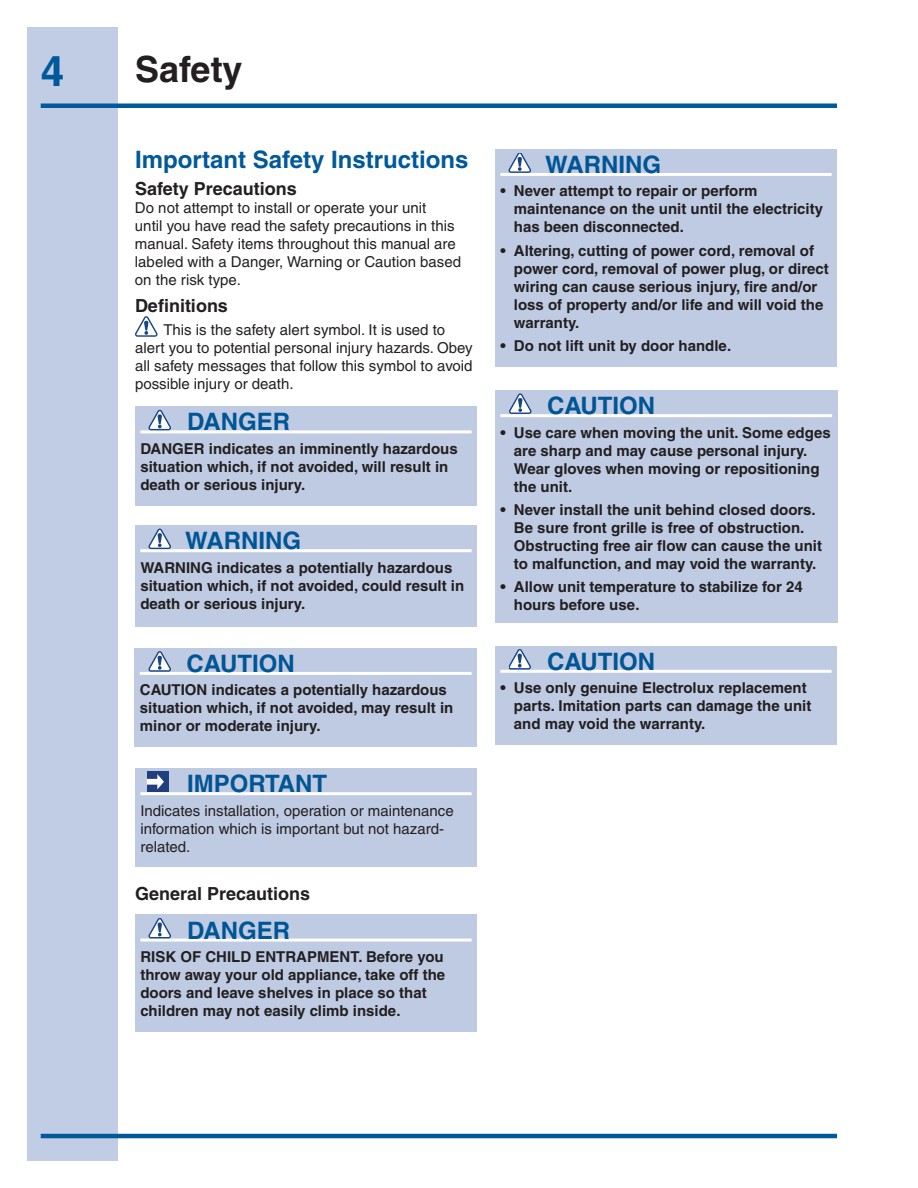
<style>
.page{position:relative;width:918px;height:1188px;background:#fff}
.page>*{position:absolute;margin:0;border:0;box-sizing:border-box;transform-origin:0 0}
.t1{font:700 42px "Helvetica";color:#00599b}
.t2{font:700 36px "Helvetica";color:#231f20}
.t3{font:700 24px "Helvetica";color:#005595}
.t4{font:700 24px "Helvetica";color:#00599b}
.t5{font:700 18px "Helvetica";color:#231f20}
.t6{font:700 15px/18px "Helvetica";color:#231f20}
.t7{font:15px/18px "Helvetica";color:#231f20}
</style>
<div class="page">
<div style="left:27px;top:27px;width:90px;height:1134px;background:#c1cde5"></div>
<hr style="left:41px;top:104px;width:796px;height:4px;background:#00599b">
<hr style="left:41px;top:1134px;width:796px;height:4px;background:#00599b">
<svg style="left:135px;top:316px;width:23px;height:21px"></svg>
<div style="left:135px;top:525px;width:342px;height:102px;background:#bfcbe3"></div>
<hr style="left:140px;top:549px;width:332px;height:3px;background:#fff">
<svg style="left:149px;top:529px;width:22px;height:20px"></svg>
<div style="left:135px;top:768px;width:342px;height:98px;background:#bfcbe3"></div>
<hr style="left:140px;top:792px;width:332px;height:3px;background:#fff">
<div style="left:147px;top:772px;width:21px;height:20px;background:#213e7e"></div>
<svg style="left:147px;top:774px;width:17px;height:15px"></svg>
<div style="left:134px;top:648px;width:343px;height:99px;background:#bfcbe3"></div>
<hr style="left:140px;top:672px;width:332px;height:3px;background:#fff">
<svg style="left:148px;top:651px;width:23px;height:21px"></svg>
<div style="left:135px;top:406px;width:342px;height:100px;background:#bfcbe3"></div>
<hr style="left:140px;top:430px;width:332px;height:3px;background:#fff">
<svg style="left:149px;top:410px;width:22px;height:20px"></svg>
<div style="left:135px;top:915px;width:342px;height:117px;background:#bfcbe3"></div>
<hr style="left:140px;top:939px;width:332px;height:3px;background:#fff">
<svg style="left:149px;top:918px;width:22px;height:20px"></svg>
<div style="left:495px;top:149px;width:342px;height:218px;background:#bfcbe3"></div>
<hr style="left:500px;top:173px;width:332px;height:3px;background:#fff">
<svg style="left:509px;top:153px;width:22px;height:20px"></svg>
<div style="left:495px;top:390px;width:343px;height:233px;background:#bfcbe3"></div>
<hr style="left:500px;top:414px;width:332px;height:3px;background:#fff">
<svg style="left:509px;top:393px;width:23px;height:21px"></svg>
<div style="left:495px;top:646px;width:342px;height:99px;background:#bfcbe3"></div>
<hr style="left:500px;top:670px;width:332px;height:3px;background:#fff">
<svg style="left:509px;top:649px;width:22px;height:21px"></svg>
<h1 class="t1" style="left:41px;top:46px;width:25px">4</h1>
<h2 class="t2" style="left:135px;top:47px;width:109px">Safety</h2>
<h3 class="t4" style="left:135px;top:144px;width:335px">Important Safety Instructions</h3>
<p class="t5" style="left:135px;top:177px;width:163px">Safety Precautions</p>
<p class="t7" style="left:135px;top:198px;width:328px">Do not attempt to install or operate your unit<br>until you have read the safety precautions in this manual. Safety items throughout this manual are labeled with a Danger, Warning or Caution based on the risk type.</p>
<p class="t5" style="left:135px;top:294px;width:95px">Definitions</p>
<p class="t7" style="left:135px;top:321px;width:339px;text-indent:28px">This is the safety alert symbol. It is used to alert you to potential personal injury hazards. Obey all safety messages that follow this symbol to avoid possible injury or death.</p>
<h3 class="t3" style="left:187px;top:407px;width:105px">DANGER</h3>
<p class="t6" style="left:140px;top:439px;width:319px">DANGER indicates an imminently hazardous situation which, if not avoided, will result in death or serious injury.</p>
<h3 class="t3" style="left:185px;top:526px;width:117px">WARNING</h3>
<p class="t6" style="left:140px;top:558px;width:325px">WARNING indicates a potentially hazardous situation which, if not avoided, could result in death or serious injury.</p>
<h3 class="t3" style="left:187px;top:649px;width:110px">CAUTION</h3>
<p class="t6" style="left:140px;top:681px;width:315px">CAUTION indicates a potentially hazardous situation which, if not avoided, may result in minor or moderate injury.</p>
<h3 class="t3" style="left:187px;top:769px;width:142px">IMPORTANT</h3>
<p class="t7" style="left:140px;top:801px;width:315px">Indicates installation, operation or maintenance information which is important but not hazard&shy;related.</p>
<p class="t5" style="left:135px;top:883px;width:177px">General Precautions</p>
<h3 class="t3" style="left:187px;top:915px;width:105px">DANGER</h3>
<p class="t6" style="left:140px;top:947px;width:306px">RISK OF CHILD ENTRAPMENT. Before you throw away your old appliance, take off the doors and leave shelves in place so that children may not easily climb inside.</p>
<h3 class="t3" style="left:545px;top:150px;width:117px">WARNING</h3>
<p class="t6" style="left:514px;top:182px;width:311px;text-indent:-14px">• Never attempt to repair or perform maintenance on the unit until the electricity has been disconnected.</p>
<p class="t6" style="left:514px;top:241px;width:317px;text-indent:-14px">• Altering, cutting of power cord, removal of power cord, removal of power plug, or direct wiring can cause serious injury, fire and/or loss of property and/or life and will void the warranty.</p>
<p class="t6" style="left:500px;top:337px;width:233px">• Do not lift unit by door handle.</p>
<h3 class="t3" style="left:547px;top:391px;width:110px">CAUTION</h3>
<p class="t6" style="left:514px;top:423px;width:318px;text-indent:-14px">• Use care when moving the unit. Some edges are sharp and may cause personal injury.<br>Wear gloves when moving or repositioning the unit.</p>
<p class="t6" style="left:514px;top:500px;width:310px;text-indent:-14px">• Never install the unit behind closed doors.<br>Be sure front grille is free of obstruction.<br>Obstructing free air flow can cause the unit to malfunction, and may void the warranty.</p>
<p class="t6" style="left:514px;top:578px;width:290px;text-indent:-14px">• Allow unit temperature to stabilize for 24 hours before use.</p>
<h3 class="t3" style="left:547px;top:647px;width:110px">CAUTION</h3>
<p class="t6" style="left:514px;top:679px;width:299px;text-indent:-14px">• Use only genuine Electrolux replacement parts. Imitation parts can damage the unit and may void the warranty.</p>
</div>
